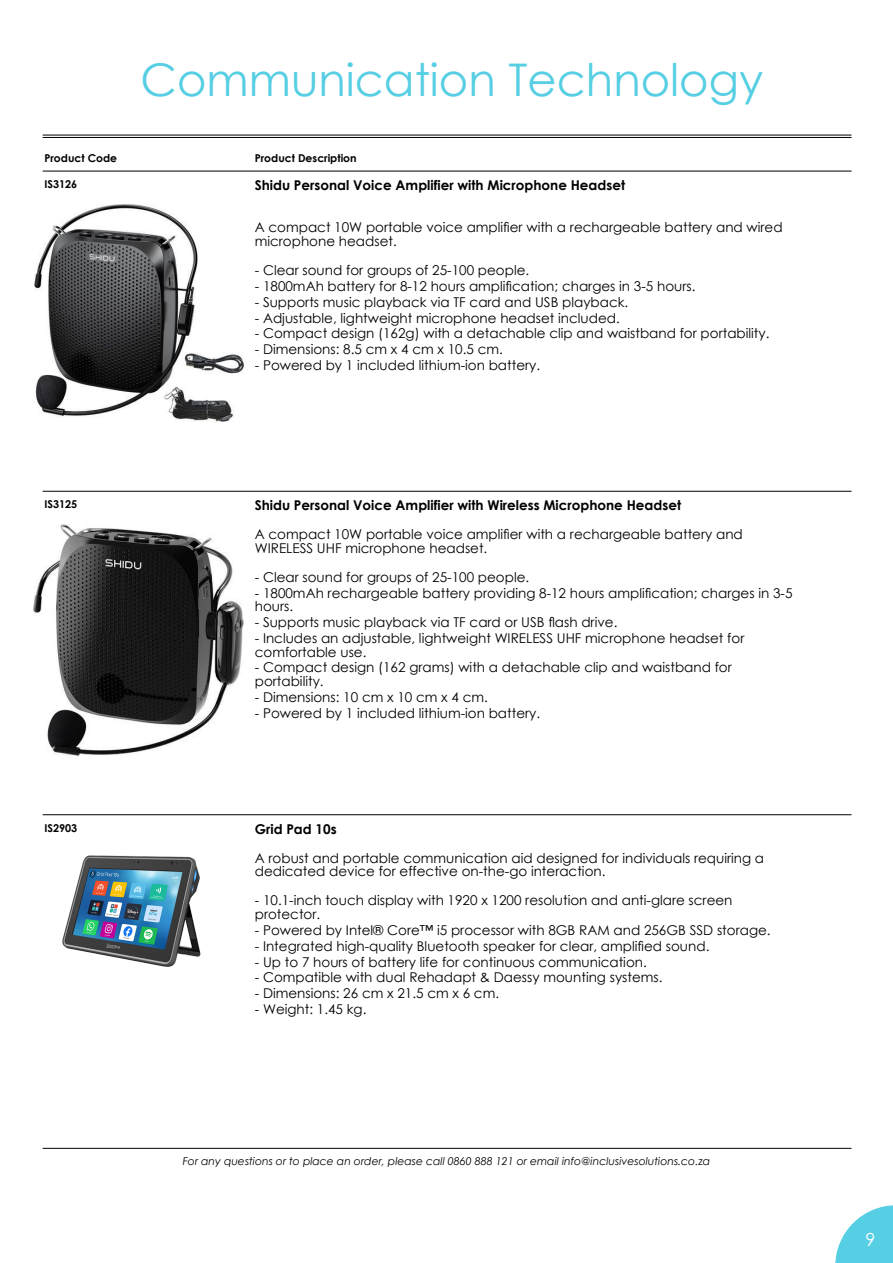
<style>
.page{position:relative;width:893px;height:1263px;background:#fff}
.page>*{position:absolute;margin:0;border:0;box-sizing:border-box;transform-origin:0 0}
.t1{font:45px "Century Gothic";color:#56cee3}
.t2{font:18px "Century Gothic";color:#fff}
.t3{font:13.5px "Century Gothic";color:#000}
.t4{font:700 13.5px "Century Gothic";color:#000}
.t5{font:italic 10.8px "Century Gothic";color:#000}
.t6{font:700 10.8px "Century Gothic";color:#000}
</style>
<div class="page">
<hr style="left:43px;top:137px;width:808px;height:1px;background:#000">
<hr style="left:43px;top:135px;width:808px;height:1px;background:#000">
<hr style="left:43px;top:171px;width:808px;height:1px;background:#000">
<img style="left:35px;top:204px;width:209px;height:217px">
<hr style="left:43px;top:491px;width:808px;height:1px;background:#000">
<img style="left:34px;top:524px;width:210px;height:232px">
<hr style="left:43px;top:814px;width:808px;height:1px;background:#000">
<img style="left:62px;top:855px;width:139px;height:112px">
<hr style="left:43px;top:1148px;width:808px;height:1px;background:#000">
<svg style="left:835px;top:1205px;width:58px;height:58px"></svg>
<p class="t1" style="left:141px;top:62px;width:624px">Communication Technology</p>
<p class="t6" style="left:44px;top:153px;width:74px">Product Code</p>
<p class="t6" style="left:255px;top:153px;width:103px">Product Description</p>
<p class="t6" style="left:44px;top:180px;width:34px">IS3126</p>
<p class="t4" style="left:255px;top:180px;width:372px">Shidu Personal Voice Amplifier with Microphone Headset</p>
<p class="t3" style="left:255px;top:222px;width:529px">A compact 10W portable voice amplifier with a rechargeable battery and wired</p>
<p class="t3" style="left:255px;top:236px;width:143px">microphone headset.</p>
<p class="t3" style="left:255px;top:265px;width:276px">- Clear sound for groups of 25-100 people.</p>
<p class="t3" style="left:255px;top:281px;width:442px">- 1800mAh battery for 8-12 hours amplification; charges in 3-5 hours.</p>
<p class="t3" style="left:255px;top:296px;width:375px">- Supports music playback via TF card and USB playback.</p>
<p class="t3" style="left:255px;top:312px;width:367px">- Adjustable, lightweight microphone headset included.</p>
<p class="t3" style="left:255px;top:328px;width:516px">- Compact design (162g) with a detachable clip and waistband for portability.</p>
<p class="t3" style="left:255px;top:344px;width:250px">- Dimensions: 8.5 cm x 4 cm x 10.5 cm.</p>
<p class="t3" style="left:255px;top:360px;width:287px">- Powered by 1 included lithium-ion battery.</p>
<p class="t6" style="left:44px;top:500px;width:34px">IS3125</p>
<p class="t4" style="left:255px;top:500px;width:428px">Shidu Personal Voice Amplifier with Wireless Microphone Headset</p>
<p class="t3" style="left:255px;top:529px;width:489px">A compact 10W portable voice amplifier with a rechargeable battery and</p>
<p class="t3" style="left:255px;top:542px;width:234px">WIRELESS UHF microphone headset.</p>
<p class="t3" style="left:255px;top:572px;width:276px">- Clear sound for groups of 25-100 people.</p>
<p class="t3" style="left:255px;top:588px;width:539px">- 1800mAh rechargeable battery providing 8-12 hours amplification; charges in 3-5</p>
<p class="t3" style="left:255px;top:601px;width:40px">hours.</p>
<p class="t3" style="left:255px;top:617px;width:364px">- Supports music playback via TF card or USB flash drive.</p>
<p class="t3" style="left:255px;top:633px;width:491px">- Includes an adjustable, lightweight WIRELESS UHF microphone headset for</p>
<p class="t3" style="left:255px;top:646px;width:113px">comfortable use.</p>
<p class="t3" style="left:255px;top:662px;width:479px">- Compact design (162 grams) with a detachable clip and waistband for</p>
<p class="t3" style="left:255px;top:676px;width:70px">portability.</p>
<p class="t3" style="left:255px;top:692px;width:235px">- Dimensions: 10 cm x 10 cm x 4 cm.</p>
<p class="t3" style="left:255px;top:708px;width:287px">- Powered by 1 included lithium-ion battery.</p>
<p class="t6" style="left:44px;top:823px;width:34px">IS2903</p>
<p class="t4" style="left:255px;top:823px;width:83px">Grid Pad 10s</p>
<p class="t3" style="left:255px;top:852px;width:511px">A robust and portable communication aid designed for individuals requiring a</p>
<p class="t3" style="left:255px;top:866px;width:352px">dedicated device for effective on-the-go interaction.</p>
<p class="t3" style="left:255px;top:895px;width:479px">- 10.1-inch touch display with 1920 x 1200 resolution and anti-glare screen</p>
<p class="t3" style="left:255px;top:909px;width:67px">protector.</p>
<p class="t3" style="left:255px;top:924px;width:517px">- Powered by Intel® Core™ i5 processor with 8GB RAM and 256GB SSD storage.</p>
<p class="t3" style="left:255px;top:940px;width:456px">- Integrated high-quality Bluetooth speaker for clear, amplified sound.</p>
<p class="t3" style="left:255px;top:956px;width:394px">- Up to 7 hours of battery life for continuous communication.</p>
<p class="t3" style="left:255px;top:972px;width:409px">- Compatible with dual Rehadapt &amp; Daessy mounting systems.</p>
<p class="t3" style="left:255px;top:988px;width:246px">- Dimensions: 26 cm x 21.5 cm x 6 cm.</p>
<p class="t3" style="left:255px;top:1004px;width:113px">- Weight: 1.45 kg.</p>
<p class="t5" style="left:183px;top:1157px;width:529px">For any questions or to place an order, please call 0860 888 121 or email info@inclusivesolutions.co.za</p>
<h2 class="t2" style="left:865px;top:1227px;width:11px">9</h2>
</div>
